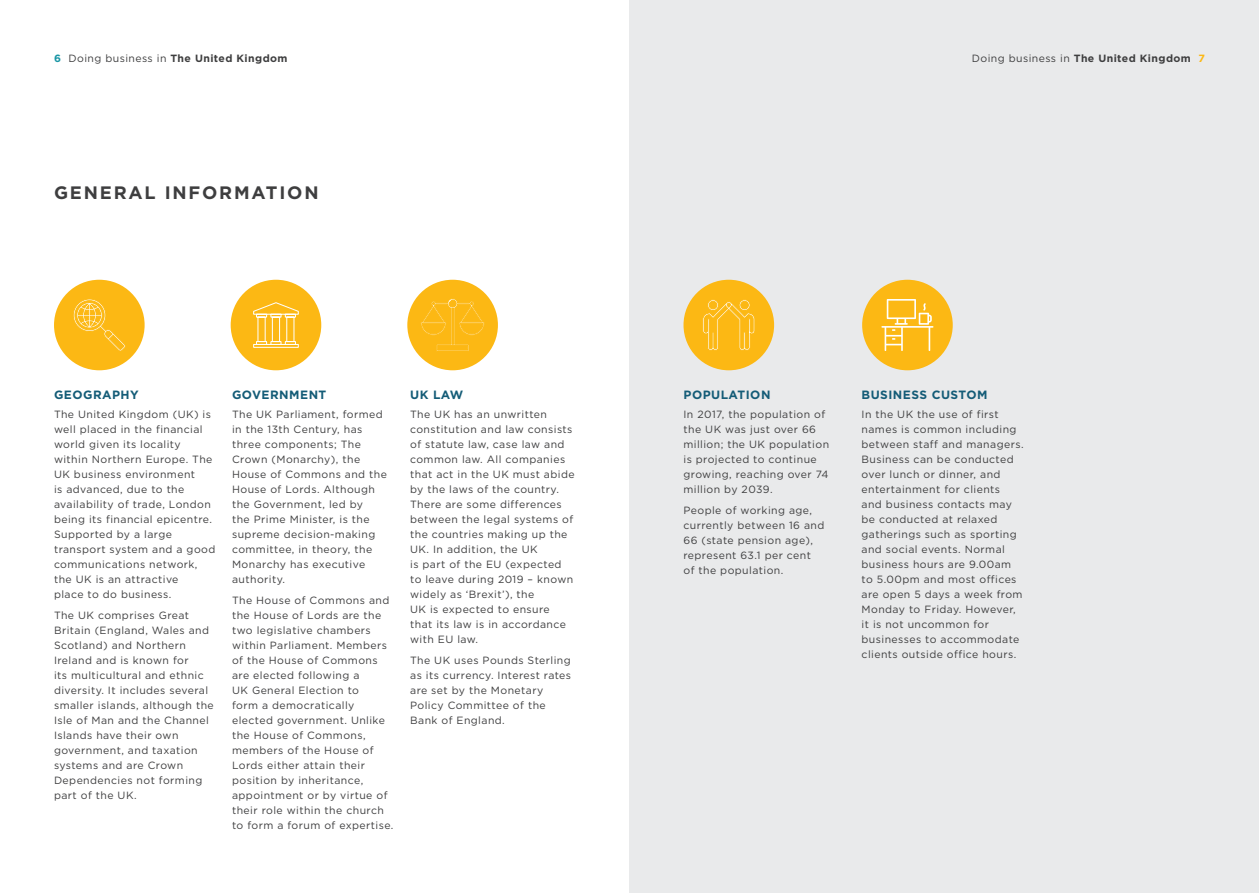
<style>
.page{position:relative;width:1259px;height:893px;background:#fff}
.page>*{position:absolute;margin:0;border:0;box-sizing:border-box;transform-origin:0 0}
.Main_head_-_Dark_Gre{font:700 18px "Gotham";letter-spacing:.1em;color:#3e3e3f}
.Sub_heading_Green{font:700 12px "Gotham";letter-spacing:.04em;color:#145c77}
.t1{font:10.5px/15px "Gotham";letter-spacing:.04em;color:#3e3e3f}
.t2{font:700 10.5px "Gotham";letter-spacing:.04em;color:#3e3e3f}
.s1{color:#1a96a5}
.s2{font-weight:400}
.s3{color:#fcb814}
</style>
<div class="page">
<div style="left:629px;top:0;width:630px;height:893px;background:#e9eaeb"></div>
<div style="left:683px;top:280px;width:91px;height:90px;background:#fcb814;border-radius:50%"></div>
<svg style="left:702px;top:299px;width:53px;height:52px"></svg>
<div style="left:54px;top:280px;width:91px;height:90px;background:#fcb814;border-radius:50%"></div>
<svg style="left:73px;top:299px;width:53px;height:52px"></svg>
<div style="left:862px;top:280px;width:90px;height:90px;background:#fcb814;border-radius:50%"></div>
<svg style="left:881px;top:299px;width:52px;height:52px"></svg>
<div style="left:407px;top:280px;width:91px;height:90px;background:#fcb814;border-radius:50%"></div>
<svg style="left:421px;top:298px;width:63px;height:53px"></svg>
<div style="left:231px;top:280px;width:90px;height:90px;background:#fcb814;border-radius:50%"></div>
<svg style="left:253px;top:302px;width:46px;height:46px"></svg>
<p class="t2" style="left:54px;top:52px;width:235px"><span class="s1">6</span> <span class="s2">Doing business in</span> The United Kingdom</p>
<p class="t2" style="left:972px;top:52px;width:235px"><span class="s2">Doing business in</span> The United Kingdom <span class="s3">7</span></p>
<p class="Main_head_-_Dark_Gre" style="left:54px;top:181px;width:266px">GENERAL INFORMATION</p>
<p class="Sub_heading_Green" style="left:54px;top:387px;width:86px">GEOGRAPHY</p>
<p class="t1" style="left:54px;top:407px;width:163px">The United Kingdom (UK) is well placed in the financial world given its locality within Northern Europe. The<br>UK business environment<br>is advanced, due to the availability of trade, London being its financial epicentre.<br>Supported by a large transport system and a good communications network, the UK is an attractive<br>place to do business.</p>
<p class="t1" style="left:54px;top:607px;width:161px">The UK comprises Great<br>Britain (England, Wales and<br>Scotland) and Northern<br>Ireland and is known for<br>its multicultural and ethnic diversity. It includes several smaller islands, although the<br>Isle of Man and the Channel<br>Islands have their own government, and taxation systems and are Crown<br>Dependencies not forming part of the UK.</p>
<p class="Sub_heading_Green" style="left:232px;top:387px;width:96px">GOVERNMENT</p>
<p class="t1" style="left:232px;top:407px;width:156px">The UK Parliament, formed in the 13th Century, has three components; The<br>Crown (Monarchy), the<br>House of Commons and the<br>House of Lords. Although the Government, led by<br>the Prime Minister, is the supreme decision-making committee, in theory, the<br>Monarchy has executive authority.</p>
<p class="t1" style="left:232px;top:592px;width:163px">The House of Commons and the House of Lords are the two legislative chambers within Parliament. Members of the House of Commons are elected following a<br>UK General Election to<br>form a democratically elected government. Unlike the House of Commons, members of the House of<br>Lords either attain their position by inheritance, appointment or by virtue of their role within the church to form a forum of expertise.</p>
<p class="Sub_heading_Green" style="left:410px;top:387px;width:55px">UK LAW</p>
<p class="t1" style="left:410px;top:407px;width:166px">The UK has an unwritten constitution and law consists of statute law, case law and common law. All companies that act in the UK must abide by the laws of the country.<br>There are some differences between the legal systems of the countries making up the<br>UK. In addition, the UK<br>is part of the EU (expected to leave during 2019 – known widely as ‘Brexit’), the<br>UK is expected to ensure that its law is in accordance with EU law.</p>
<p class="t1" style="left:410px;top:652px;width:162px">The UK uses Pounds Sterling as its currency. Interest rates are set by the Monetary<br>Policy Committee of the<br>Bank of England.</p>
<p class="Sub_heading_Green" style="left:683px;top:387px;width:88px">POPULATION</p>
<p class="t1" style="left:683px;top:407px;width:147px">In 2017, the population of the UK was just over 66 million; the UK population is projected to continue growing, reaching over 74 million by 2039.</p>
<p class="t1" style="left:683px;top:502px;width:142px">People of working age, currently between 16 and<br>66 (state pension age), represent 63.1 per cent of the population.</p>
<p class="Sub_heading_Green" style="left:861px;top:387px;width:127px">BUSINESS CUSTOM</p>
<p class="t1" style="left:861px;top:407px;width:164px">In the UK the use of first names is common including between staff and managers.<br>Business can be conducted over lunch or dinner, and entertainment for clients<br>and business contacts may be conducted at relaxed gatherings such as sporting and social events. Normal business hours are 9.00am to 5.00pm and most offices are open 5 days a week from<br>Monday to Friday. However, it is not uncommon for businesses to accommodate clients outside office hours.</p>
</div>
